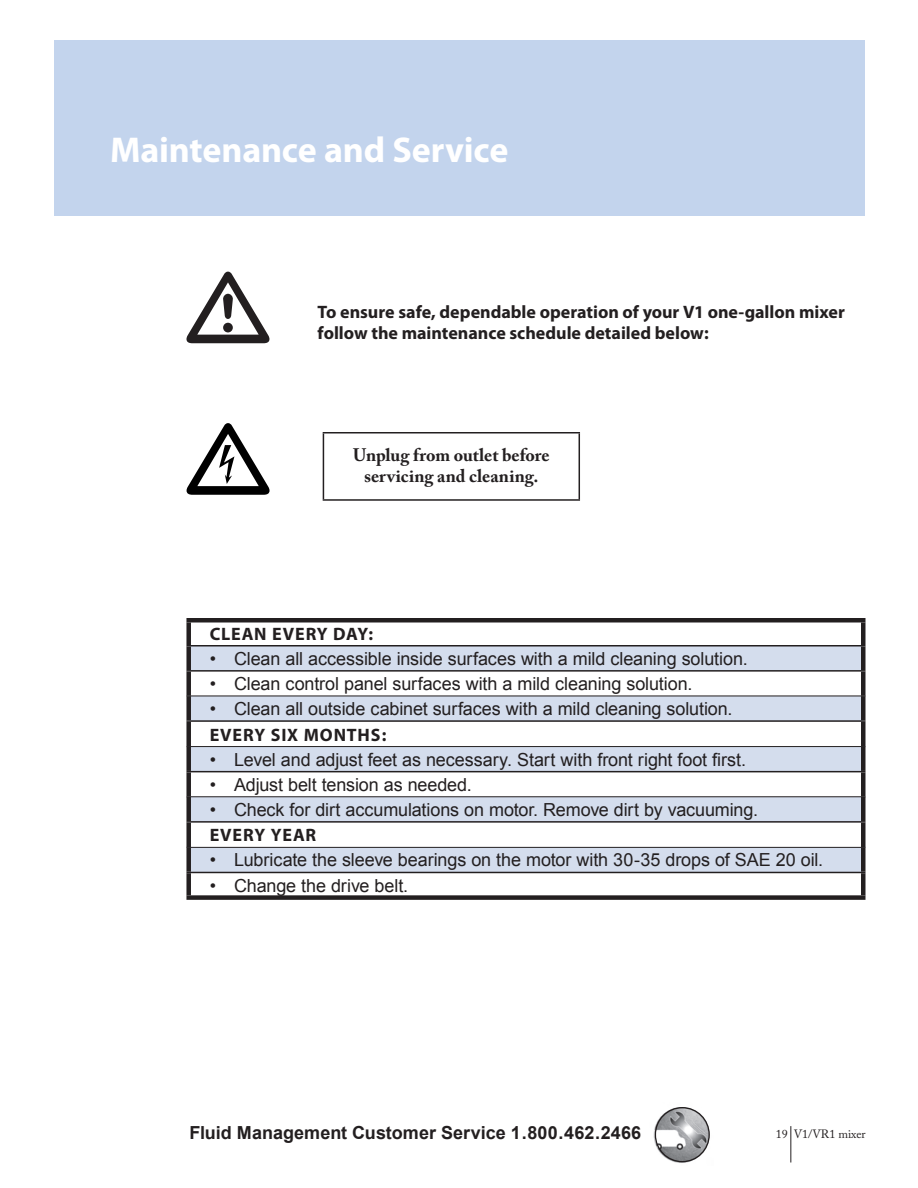
<style>
.page{position:relative;width:918px;height:1188px;background:#fff}
.page>*{position:absolute;margin:0;border:0;box-sizing:border-box;transform-origin:0 0}
.t1{font:700 36px "Myriad Pro";letter-spacing:-.005em;color:#fff}
.t2{font:18px/25.5px "Arial";letter-spacing:-.005em;color:#231f20}
.t3{font:700 18px/21px "Myriad Pro";color:#231f20}
.t4{font:700 18px "Arial";color:#231f20}
.t5{font:700 18px/21px "Adobe Caslon Pro";color:#231f20;text-align:center}
.t6{font:700 18px "Myriad Pro";letter-spacing:.045em;color:#231f20}
.t7{font:12px "Adobe Caslon Pro";color:#231f20}
.s1{font-family:"Myriad Pro";font-weight:700}
</style>
<div class="page">
<div style="left:54px;top:41px;width:810px;height:175px;background:#c3d4ed"></div>
<hr style="left:323px;top:432px;width:257px;height:2px;background:#231f20">
<hr style="left:323px;top:434px;width:1px;height:65px;background:#231f20">
<hr style="left:579px;top:434px;width:1px;height:65px;background:#231f20">
<hr style="left:323px;top:499px;width:257px;height:2px;background:#231f20">
<img style="left:653px;top:1107px;width:57px;height:56px">
<div style="left:655px;top:1107px;width:55px;height:55px;border:1px solid #231f20;border-radius:50%"></div>
<svg style="left:191px;top:646px;width:670px;height:226px;fill:#d4dded"></svg>
<hr style="left:186px;top:618px;width:680px;height:4px;background:#231f20">
<div style="left:186px;top:622px;width:5px;height:23px;background:#231f20"></div>
<div style="left:861px;top:622px;width:5px;height:23px;background:#231f20"></div>
<hr style="left:186px;top:645px;width:680px;height:1px;background:#231f20">
<div style="left:186px;top:646px;width:5px;height:24px;background:#231f20"></div>
<div style="left:861px;top:646px;width:5px;height:24px;background:#231f20"></div>
<div style="left:186px;top:672px;width:5px;height:24px;background:#231f20"></div>
<div style="left:861px;top:672px;width:5px;height:24px;background:#231f20"></div>
<div style="left:186px;top:696px;width:5px;height:24px;background:#231f20"></div>
<div style="left:861px;top:696px;width:5px;height:24px;background:#231f20"></div>
<div style="left:186px;top:722px;width:5px;height:24px;background:#231f20"></div>
<div style="left:861px;top:722px;width:5px;height:24px;background:#231f20"></div>
<div style="left:186px;top:747px;width:5px;height:24px;background:#231f20"></div>
<div style="left:861px;top:747px;width:5px;height:24px;background:#231f20"></div>
<div style="left:186px;top:772px;width:5px;height:25px;background:#231f20"></div>
<div style="left:861px;top:772px;width:5px;height:25px;background:#231f20"></div>
<div style="left:186px;top:797px;width:5px;height:24px;background:#231f20"></div>
<div style="left:861px;top:797px;width:5px;height:24px;background:#231f20"></div>
<div style="left:186px;top:823px;width:5px;height:24px;background:#231f20"></div>
<div style="left:861px;top:823px;width:5px;height:24px;background:#231f20"></div>
<div style="left:186px;top:848px;width:5px;height:24px;background:#231f20"></div>
<div style="left:861px;top:848px;width:5px;height:24px;background:#231f20"></div>
<div style="left:186px;top:873px;width:5px;height:22px;background:#231f20"></div>
<div style="left:861px;top:873px;width:5px;height:22px;background:#231f20"></div>
<div style="left:186px;top:895px;width:680px;height:5px;background:#231f20"></div>
<hr style="left:186px;top:670px;width:680px;height:2px;background:#231f20">
<hr style="left:186px;top:720px;width:680px;height:2px;background:#231f20">
<hr style="left:186px;top:771px;width:680px;height:1px;background:#231f20">
<hr style="left:186px;top:821px;width:680px;height:2px;background:#231f20">
<hr style="left:186px;top:872px;width:680px;height:1px;background:#231f20">
<hr style="left:186px;top:696px;width:680px;height:1px;background:#231f20">
<hr style="left:186px;top:746px;width:680px;height:1px;background:#231f20">
<hr style="left:186px;top:797px;width:680px;height:1px;background:#231f20">
<hr style="left:186px;top:847px;width:680px;height:1px;background:#231f20">
<hr style="left:790px;top:1126px;width:1px;height:36px;background:#231f20">
<p class="t1" style="left:110px;top:130px;width:400px">Maintenance and Service</p>
<p class="t3" style="left:318px;top:302px;width:529px">To ensure safe, dependable operation of your V1 one-gallon mixer follow the maintenance schedule detailed below:</p>
<p class="t5" style="left:353px;top:444px;width:198px">Unplug from outlet before servicing and cleaning.</p>
<p class="t6" style="left:210px;top:624px;width:165px">CLEAN EVERY DAY:</p>
<p class="t2" style="left:210px;top:646px;width:540px">• Clean all accessible inside surfaces with a mild cleaning solution.</p>
<p class="t2" style="left:210px;top:671px;width:484px">• Clean control panel surfaces with a mild cleaning solution.</p>
<p class="t2" style="left:210px;top:696px;width:524px">• Clean all outside cabinet surfaces with a mild cleaning solution.<br><span class="s1">EVERY SIX MONTHS:</span></p>
<p class="t2" style="left:210px;top:747px;width:538px">• Level and adjust feet as necessary. Start with front right foot first.</p>
<p class="t2" style="left:210px;top:772px;width:264px">• Adjust belt tension as needed.</p>
<p class="t2" style="left:210px;top:797px;width:550px">• Check for dirt accumulations on motor. Remove dirt by vacuuming.<br><span class="s1">EVERY YEAR</span></p>
<p class="t2" style="left:210px;top:848px;width:615px">• Lubricate the sleeve bearings on the motor with 30-35 drops of SAE 20 oil.</p>
<p class="t2" style="left:210px;top:873px;width:200px">• Change the drive belt.</p>
<p class="t4" style="left:189px;top:1121px;width:453px">Fluid Management Customer Service 1 . 800 . 462 . 2466</p>
<p class="t7" style="left:776px;top:1127px;width:91px">19 V1/VR1 mixer</p>
</div>
